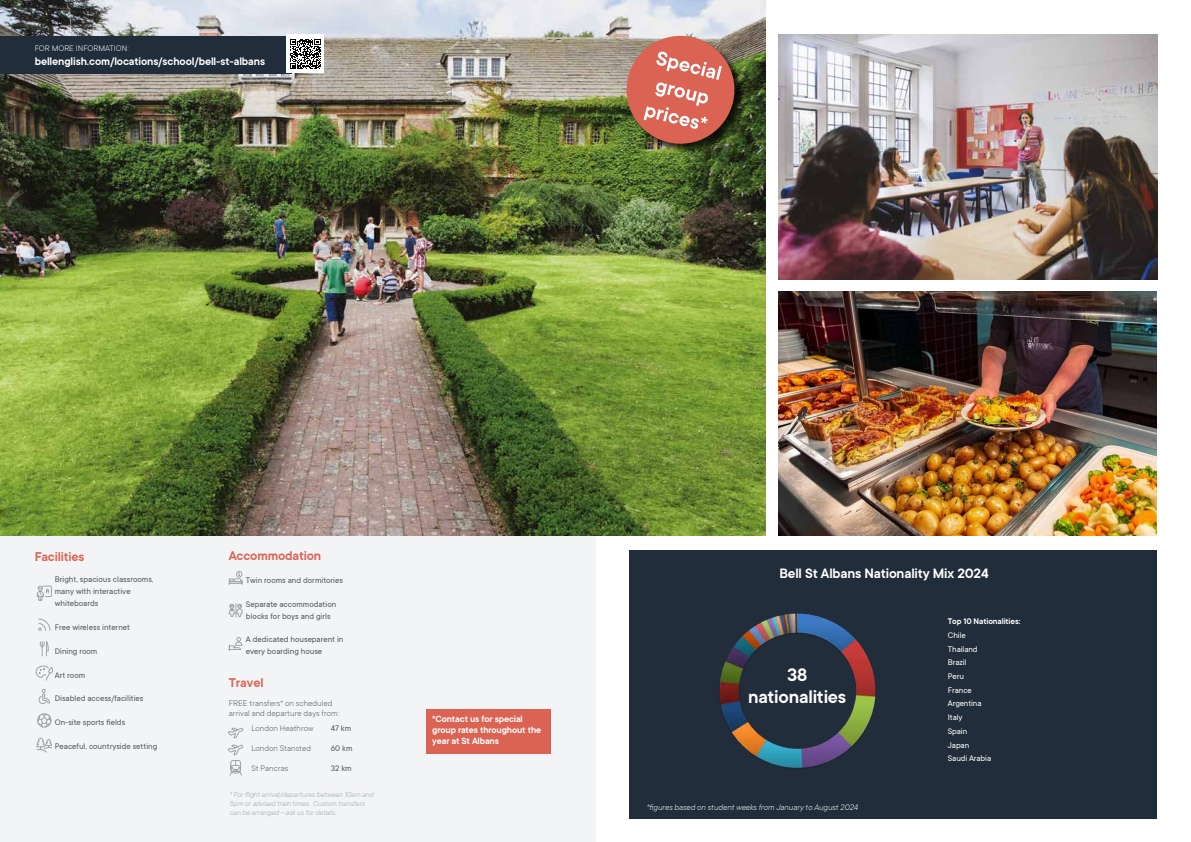
<style>
.page{position:relative;width:1191px;height:842px;background:#fff}
.page>*{position:absolute;margin:0;border:0;box-sizing:border-box;transform-origin:0 0}
.t1{font:600 20px/21.7px "TT Commons";letter-spacing:-.01em;color:#fff;text-align:center}
.t2{font:600 15px "TT Commons";letter-spacing:-.01em;color:#fff}
.t3{font:600 14px "TT Commons";letter-spacing:-.01em;color:#db6354}
.t4{font:600 12px "TT Commons";letter-spacing:-.01em;color:#fff}
.t5{font:600 10px/11px "TT Commons";letter-spacing:-.015em;color:#fff}
.t6{font:9px/12px "TT Commons";color:#575756}
.t7{font:300 9px/10px "TT Commons";color:#575756}
.t8{font:9px/13.7px "TT Commons";letter-spacing:-.01em;color:#fff}
.t9{font:italic 300 9px "TT Commons";letter-spacing:-.01em;color:#fff}
.t10{font:300 9px "TT Commons";color:#fff}
.t11{font:600 9px "TT Commons";letter-spacing:-.01em;color:#fff}
.t12{font:italic 300 8px/9px "TT Commons";letter-spacing:-.015em;color:#9da6ab}
</style>
<div class="page">
<div style="left:0;top:519px;width:595px;height:323px;background:#f2f4f6"></div>
<div style="left:426px;top:709px;width:125px;height:44px;background:#db6354"></div>
<img style="left:0;top:0;width:765px;height:535px">
<svg style="left:227px;top:727px;width:17px;height:49px"></svg>
<svg style="left:229px;top:571px;width:14px;height:14px"></svg>
<svg style="left:228px;top:603px;width:15px;height:15px"></svg>
<svg style="left:229px;top:637px;width:14px;height:14px"></svg>
<svg style="left:37px;top:585px;width:15px;height:16px"></svg>
<svg style="left:38px;top:618px;width:13px;height:13px"></svg>
<svg style="left:40px;top:641px;width:9px;height:15px"></svg>
<svg style="left:35px;top:665px;width:18px;height:16px"></svg>
<svg style="left:38px;top:689px;width:12px;height:15px"></svg>
<svg style="left:36px;top:713px;width:17px;height:40px"></svg>
<div style="left:0;top:36px;width:291px;height:38px;background:#212d3a"></div>
<div style="left:286px;top:34px;width:38px;height:39px;background:#fff"></div>
<svg style="left:290px;top:39px;width:30px;height:30px"></svg>
<img style="left:778px;top:35px;width:379px;height:244px">
<img style="left:778px;top:291px;width:378px;height:245px">
<div style="left:629px;top:550px;width:528px;height:269px;background:#212d3a"></div>
<img style="left:719px;top:613px;width:157px;height:155px">
<div style="left:627px;top:36px;width:118px;height:119px;background:#000;opacity:.75"></div>
<img style="left:621px;top:31px;width:118px;height:118px">
<p class="t10" style="left:35px;top:44px;width:95px">FOR MORE INFORMATION:</p>
<h3 class="t4" style="left:35px;top:55px;width:232px">bellenglish.com/locations/school/bell-st-albans</h3>
<h3 class="t3" style="left:35px;top:548px;width:51px">Facilities</h3>
<p class="t6" style="left:55px;top:573px;width:100px">Bright, spacious classrooms, many with interactive whiteboards</p>
<p class="t6" style="left:55px;top:621px;width:77px">Free wireless internet</p>
<p class="t6" style="left:55px;top:645px;width:44px">Dining room</p>
<p class="t6" style="left:55px;top:669px;width:32px">Art room</p>
<p class="t6" style="left:55px;top:693px;width:90px">Disabled access/facilities</p>
<p class="t6" style="left:55px;top:717px;width:72px">On-site sports fields</p>
<p class="t6" style="left:55px;top:740px;width:104px">Peaceful, countryside setting</p>
<h3 class="t3" style="left:229px;top:548px;width:94px">Accommodation</h3>
<p class="t6" style="left:246px;top:574px;width:98px">Twin rooms and dormitories</p>
<p class="t6" style="left:246px;top:598px;width:92px">Separate accommodation blocks for boys and girls</p>
<p class="t6" style="left:246px;top:634px;width:99px">A dedicated houseparent in every boarding house</p>
<h3 class="t3" style="left:229px;top:675px;width:36px">Travel</h3>
<p class="t7" style="left:229px;top:698px;width:112px">FREE transfers* on scheduled arrival and departure days from:</p>
<p class="t7" style="left:251px;top:723px;width:64px">London Heathrow</p>
<p class="t7" style="left:251px;top:743px;width:61px">London Stansted</p>
<p class="t7" style="left:251px;top:763px;width:38px">St Pancras</p>
<p class="t6" style="left:331px;top:722px;width:22px">47 km</p>
<p class="t6" style="left:331px;top:742px;width:23px">60 km</p>
<p class="t6" style="left:331px;top:762px;width:22px">32 km</p>
<p class="t12" style="left:229px;top:790px;width:146px">* For flight arrival/departures between 10am and<br>5pm or advised train times. Custom transfers can be arranged – ask us for details.</p>
<p class="t5" style="left:432px;top:713px;width:111px">*Contact us for special group rates throughout the year at St Albans</p>
<h2 class="t2" style="left:779px;top:565px;width:211px">Bell St Albans Nationality Mix 2024</h2>
<p class="t11" style="left:948px;top:617px;width:74px">Top 10 Nationalities:</p>
<p class="t8" style="left:948px;top:629px;width:45px">Chile<br>Thailand<br>Brazil<br>Peru<br>France<br>Argentina<br>Italy<br>Spain<br>Japan<br>Saudi Arabia</p>
<h1 class="t1" style="left:748px;top:664px;width:100px">38 nationalities</h1>
<p class="t9" style="left:646px;top:803px;width:213px">*figures based on student weeks from January to August 2024</p>
</div>
